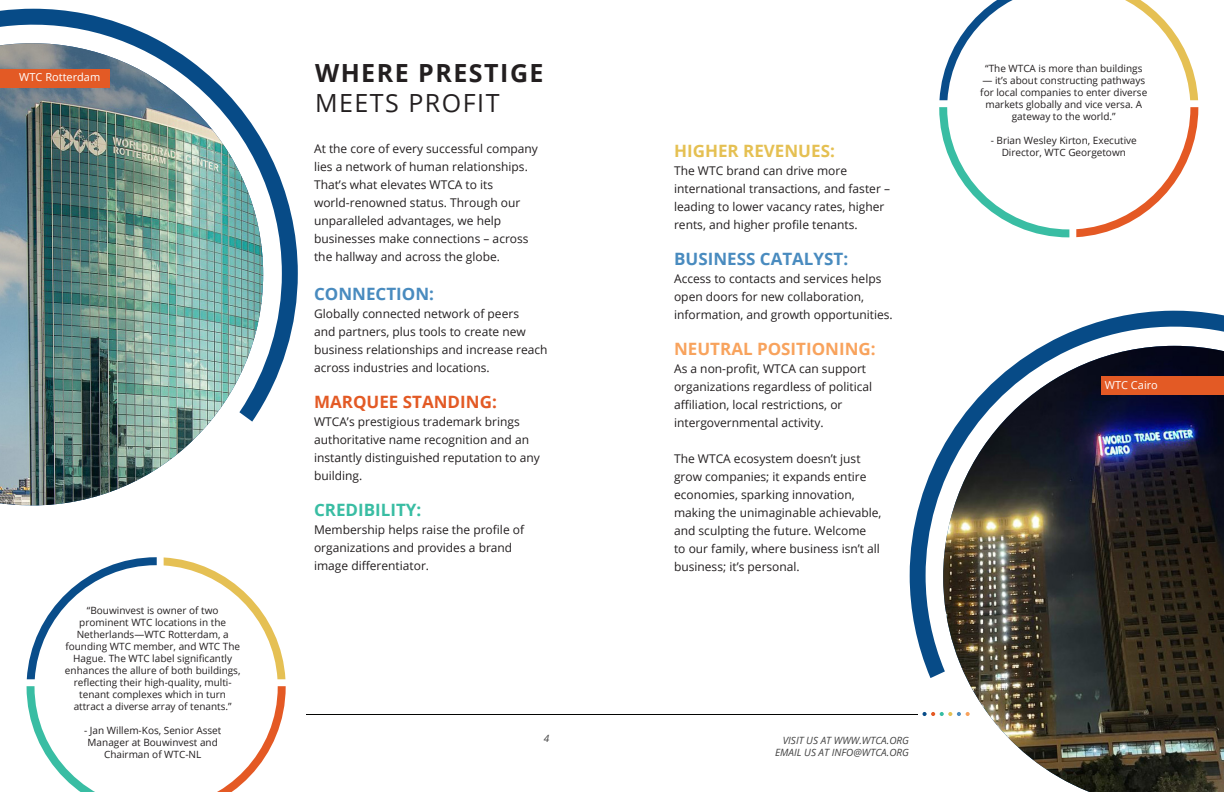
<style>
.page{position:relative;width:1224px;height:792px;background:#fff}
.page>*{position:absolute;margin:0;border:0;box-sizing:border-box;transform-origin:0 0}
.t1{font:700 25px/30px "Open Sans";letter-spacing:.06em;color:#231f20}
.t2{font:700 17px "Open Sans";color:#498bbf}
.t3{font:700 17px "Open Sans";color:#f8a35d}
.t4{font:700 17px "Open Sans";color:#e35a25}
.t5{font:700 17px "Open Sans";color:#e5c052}
.t6{font:700 17px "Open Sans";color:#39bda3}
.t7{font:12px/18px "Open Sans";color:#231f20}
.t8{font:11px "Open Sans";color:#fff}
.t9{font:10px/12px "Open Sans";color:#231f20;text-align:center}
.t10{font:italic 10px/12px "Open Sans";color:#434343;text-align:right}
.s1{font-weight:400}
</style>
<div class="page">
<img style="left:0;top:9px;width:298px;height:395px">
<img style="left:910px;top:311px;width:314px;height:367px">
<img style="left:0;top:43px;width:263px;height:462px">
<img style="left:943px;top:346px;width:281px;height:446px">
<div style="left:0;top:69px;width:109px;height:18px;background:#e35a25"></div>
<svg style="left:27px;top:557px;width:130px;height:122px"></svg>
<svg style="left:164px;top:557px;width:121px;height:122px"></svg>
<svg style="left:26px;top:686px;width:260px;height:106px"></svg>
<svg style="left:939px;top:0;width:74px;height:100px"></svg>
<svg style="left:1125px;top:0;width:73px;height:100px"></svg>
<svg style="left:1076px;top:107px;width:122px;height:130px"></svg>
<svg style="left:939px;top:107px;width:130px;height:130px"></svg>
<div style="left:1102px;top:376px;width:122px;height:18px;background:#e35a25"></div>
<svg style="left:931px;top:712px;width:39px;height:4px"></svg>
<hr style="left:612px;top:714px;width:306px;height:1px;background:#040503">
<hr style="left:306px;top:714px;width:306px;height:1px;background:#040503">
<p class="t8" style="left:19px;top:70px;width:83px">WTC Rotterdam</p>
<p class="t9" style="left:65px;top:605px;width:177px">“Bouwinvest is owner of two prominent WTC locations in the Netherlands—WTC Rotterdam, a founding WTC member, and WTC The Hague. The WTC label significantly enhances the allure of both buildings, reflecting their high-quality, multi&shy;tenant complexes which in turn attract a diverse array of tenants.”</p>
<p class="t9" style="left:84px;top:725px;width:139px">- Jan Willem-Kos, Senior Asset<br>Manager at Bouwinvest and<br>Chairman of WTC-NL</p>
<p class="t1" style="left:315px;top:57px;width:230px">WHERE PRESTIGE<br><span class="s1">MEETS PROFIT</span></p>
<p class="t7" style="left:314px;top:140px;width:225px">At the core of every successful company lies a network of human relationships.<br>That’s what elevates WTCA to its world-renowned status. Through our unparalleled advantages, we help businesses make connections – across the hallway and across the globe.</p>
<p class="t2" style="left:314px;top:281px;width:122px">CONNECTION:</p>
<p class="t7" style="left:314px;top:304px;width:235px">Globally connected network of peers<br>and partners, plus tools to create new business relationships and increase reach across industries and locations.</p>
<p class="t4" style="left:314px;top:389px;width:184px">MARQUEE STANDING:</p>
<p class="t7" style="left:314px;top:412px;width:227px">WTCA’s prestigious trademark brings authoritative name recognition and an instantly distinguished reputation to any building.</p>
<p class="t6" style="left:314px;top:497px;width:109px">CREDIBILITY:</p>
<p class="t7" style="left:314px;top:520px;width:212px">Membership helps raise the profile of organizations and provides a brand image differentiator.</p>
<p class="t10" style="left:544px;top:732px;width:7px">4</p>
<p class="t5" style="left:674px;top:139px;width:162px">HIGHER REVENUES:</p>
<p class="t7" style="left:674px;top:161px;width:217px">The WTC brand can drive more international transactions, and faster – leading to lower vacancy rates, higher rents, and higher profile tenants.</p>
<p class="t2" style="left:674px;top:247px;width:176px">BUSINESS CATALYST:</p>
<p class="t7" style="left:674px;top:269px;width:220px">Access to contacts and services helps open doors for new collaboration, information, and growth opportunities.</p>
<p class="t3" style="left:674px;top:337px;width:203px">NEUTRAL POSITIONING:</p>
<p class="t7" style="left:674px;top:359px;width:200px">As a non-profit, WTCA can support organizations regardless of political affiliation, local restrictions, or intergovernmental activity.</p>
<p class="t7" style="left:674px;top:449px;width:209px">The WTCA ecosystem doesn’t just grow companies; it expands entire economies, sparking innovation, making the unimaginable achievable, and sculpting the future. Welcome<br>to our family, where business isn’t all business; it’s personal.</p>
<p class="t10" style="left:775px;top:734px;width:135px">VISIT US AT WWW.WTCA.ORG<br>EMAIL US AT INFO@WTCA.ORG</p>
<p class="t9" style="left:985px;top:62px;width:159px">“The WTCA is more than buildings</p>
<p class="t9" style="left:980px;top:74px;width:169px">— it’s about constructing pathways for local companies to enter diverse markets globally and vice versa. A gateway to the world.”</p>
<p class="t9" style="left:991px;top:134px;width:148px">- Brian Wesley Kirton, Executive<br>Director, WTC Georgetown</p>
<p class="t8" style="left:1105px;top:377px;width:55px">WTC Cairo</p>
</div>
